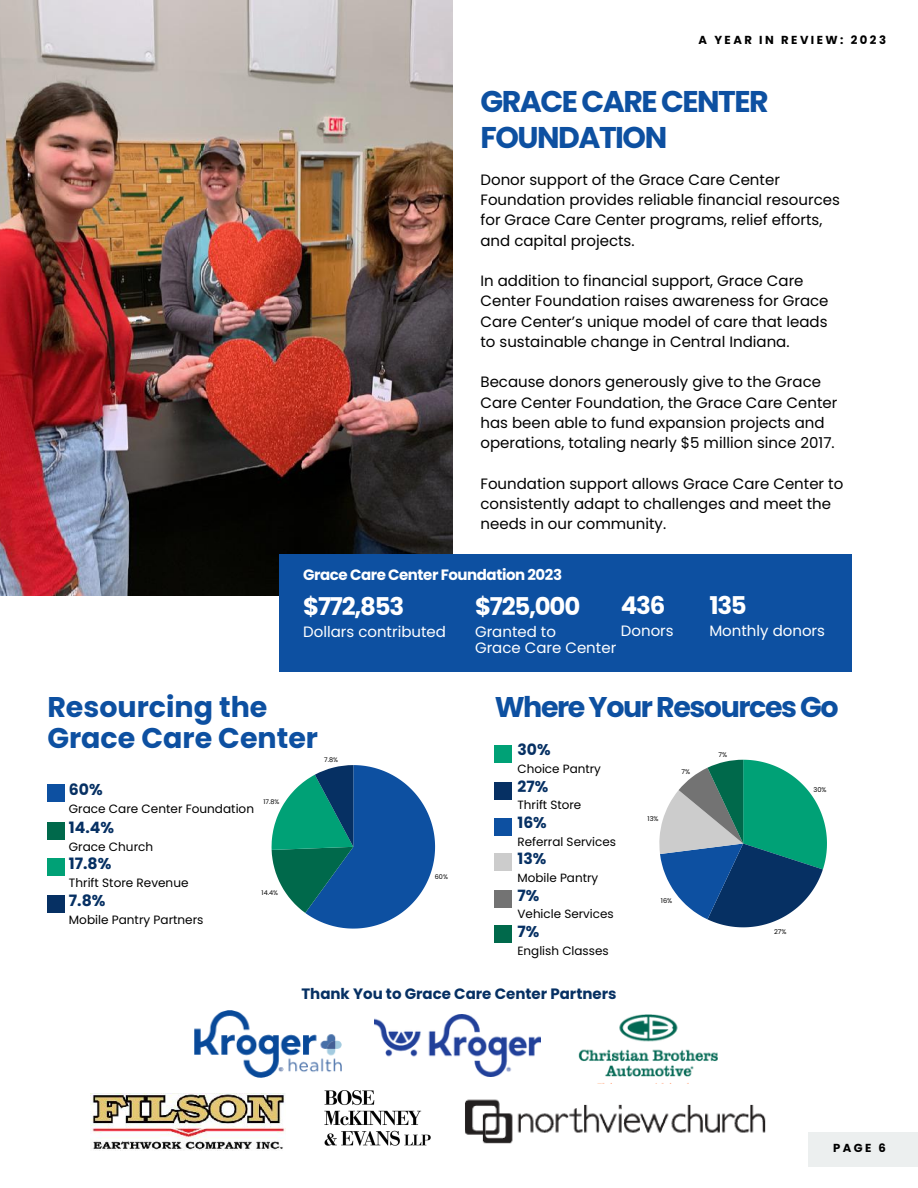
<style>
.page{position:relative;width:918px;height:1188px;background:#fff}
.page>*{position:absolute;margin:0;border:0;box-sizing:border-box;transform-origin:0 0}
.t1{font:700 30px/36px "Poppins";letter-spacing:-.05em;color:#0d50a1}
.t2{font:700 28.5px/31.5px "Poppins";color:#0d50a1}
.t3{font:700 28.5px "Poppins";letter-spacing:-.05em;color:#0d50a1}
.t4{font:700 24.45px "Poppins";letter-spacing:-.05em;color:#fff}
.t5{font:700 15.75px "Poppins";color:#063063}
.t6{font:700 15.6px "Poppins";color:#063063}
.t7{font:15px/20.2px "Poppins";color:#000}
.t8{font:15px/15.8px "Poppins";color:#fff}
.t9{font:700 15px "Poppins";color:#063063}
.t10{font:700 15px "Poppins";letter-spacing:-.03em;color:#fff}
.t11{font:12px "Poppins";color:#000}
.t12{font:700 11.7px "Poppins";letter-spacing:.21em;color:#000}
.t13{font:6.6px "Poppins";color:#000}
.t14{font:6.45px "Poppins";color:#000}
</style>
<div class="page">
<svg style="left:271px;top:765px;width:164px;height:164px"></svg>
<svg style="left:659px;top:760px;width:168px;height:167px"></svg>
<img style="left:0;top:1px;width:452px;height:595px">
<div style="left:279px;top:555px;width:572px;height:117px;background:#0d50a1"></div>
<img style="left:324px;top:1090px;width:107px;height:56px">
<div style="left:808px;top:1132px;width:110px;height:35px;background:#ecefef"></div>
<div style="left:47px;top:784px;width:18px;height:18px;background:#0d50a1"></div>
<div style="left:47px;top:822px;width:18px;height:17px;background:#00694b"></div>
<div style="left:47px;top:859px;width:18px;height:17px;background:#00a176"></div>
<div style="left:47px;top:895px;width:18px;height:18px;background:#063063"></div>
<img style="left:465px;top:1099px;width:301px;height:45px">
<img style="left:375px;top:1015px;width:165px;height:62px">
<img style="left:578px;top:1015px;width:140px;height:62px">
<img style="left:195px;top:1010px;width:147px;height:68px">
<div style="left:495px;top:925px;width:17px;height:18px;background:#00694b"></div>
<div style="left:495px;top:890px;width:17px;height:17px;background:#737373"></div>
<div style="left:495px;top:854px;width:17px;height:17px;background:#ccc"></div>
<div style="left:495px;top:818px;width:17px;height:18px;background:#0d50a1"></div>
<div style="left:495px;top:782px;width:17px;height:17px;background:#063063"></div>
<div style="left:495px;top:746px;width:17px;height:17px;background:#00a176"></div>
<img style="left:91px;top:1093px;width:194px;height:58px">
<p class="t12" style="left:698px;top:32px;width:189px">A YEAR IN REVIEW: 2023</p>
<p class="t1" style="left:480px;top:84px;width:290px">GRACE CARE CENTER<br>FOUNDATION</p>
<p class="t7" style="left:480px;top:169px;width:361px">Donor support of the Grace Care Center Foundation provides reliable financial resources for Grace Care Center programs, relief efforts, and capital projects.</p>
<p class="t7" style="left:480px;top:271px;width:350px">In addition to financial support, Grace Care Center Foundation raises awareness for Grace Care Center’s unique model of care that leads to sustainable change in Central Indiana.</p>
<p class="t7" style="left:480px;top:372px;width:358px">Because donors generously give to the Grace Care Center Foundation, the Grace Care Center has been able to fund expansion projects and operations, totaling nearly $5 million since 2017.</p>
<p class="t7" style="left:480px;top:473px;width:364px">Foundation support allows Grace Care Center to consistently adapt to challenges and meet the needs in our community.</p>
<h6 class="t10" style="left:303px;top:564px;width:260px">Grace Care Center Foundation 2023</h6>
<h3 class="t4" style="left:303px;top:590px;width:103px">$772,853</h3>
<h3 class="t8" style="left:303px;top:624px;width:144px">Dollars contributed</h3>
<h5 class="t4" style="left:621px;top:588px;width:46px">436</h5>
<h5 class="t8" style="left:621px;top:623px;width:54px">Donors</h5>
<h3 class="t4" style="left:475px;top:590px;width:107px">$725,000</h3>
<h5 class="t8" style="left:475px;top:624px;width:143px">Granted to<br>Grace Care Center</h5>
<h3 class="t4" style="left:709px;top:588px;width:39px">135</h3>
<h2 class="t8" style="left:709px;top:623px;width:117px">Monthly donors</h2>
<h5 class="t2" style="left:47px;top:691px;width:272px">Resourcing the<br>Grace Care Center</h5>
<p class="t14" style="left:324px;top:756px;width:15px">7.8%</p>
<p class="t3" style="left:495px;top:687px;width:346px">Where Your Resources Go</p>
<p class="t6" style="left:518px;top:739px;width:35px">30%</p>
<p class="t11" style="left:518px;top:761px;width:85px">Choice Pantry</p>
<p class="t13" style="left:682px;top:767px;width:10px">7%</p>
<p class="t13" style="left:719px;top:750px;width:10px">7%</p>
<p class="t6" style="left:69px;top:779px;width:35px">60%</p>
<p class="t11" style="left:69px;top:800px;width:187px">Grace Care Center Foundation</p>
<p class="t14" style="left:264px;top:797px;width:17px">17.8%</p>
<p class="t6" style="left:518px;top:775px;width:32px">27%</p>
<p class="t11" style="left:518px;top:797px;width:65px">Thrift Store</p>
<p class="t13" style="left:813px;top:785px;width:15px">30%</p>
<p class="t5" style="left:69px;top:816px;width:47px">14.4%</p>
<h2 class="t11" style="left:69px;top:838px;width:86px">Grace Church</h2>
<p class="t5" style="left:69px;top:853px;width:44px">17.8%</p>
<p class="t11" style="left:69px;top:875px;width:121px">Thrift Store Revenue</p>
<p class="t5" style="left:69px;top:889px;width:38px">7.8%</p>
<p class="t11" style="left:69px;top:911px;width:136px">Mobile Pantry Partners</p>
<p class="t14" style="left:262px;top:888px;width:18px">14.4%</p>
<p class="t14" style="left:435px;top:873px;width:15px">60%</p>
<p class="t6" style="left:518px;top:811px;width:31px">16%</p>
<p class="t11" style="left:518px;top:833px;width:100px">Referral Services</p>
<p class="t6" style="left:518px;top:848px;width:30px">13%</p>
<p class="t11" style="left:518px;top:870px;width:82px">Mobile Pantry</p>
<p class="t6" style="left:518px;top:884px;width:23px">7%</p>
<p class="t11" style="left:518px;top:906px;width:98px">Vehicle Services</p>
<p class="t6" style="left:518px;top:920px;width:23px">7%</p>
<p class="t11" style="left:518px;top:942px;width:93px">English Classes</p>
<p class="t13" style="left:648px;top:814px;width:13px">13%</p>
<p class="t13" style="left:661px;top:896px;width:13px">16%</p>
<p class="t13" style="left:774px;top:927px;width:14px">27%</p>
<h4 class="t9" style="left:301px;top:983px;width:317px">Thank You to Grace Care Center Partners</h4>
<h4 class="t12" style="left:833px;top:1140px;width:55px">PAGE 6</h4>
</div>
